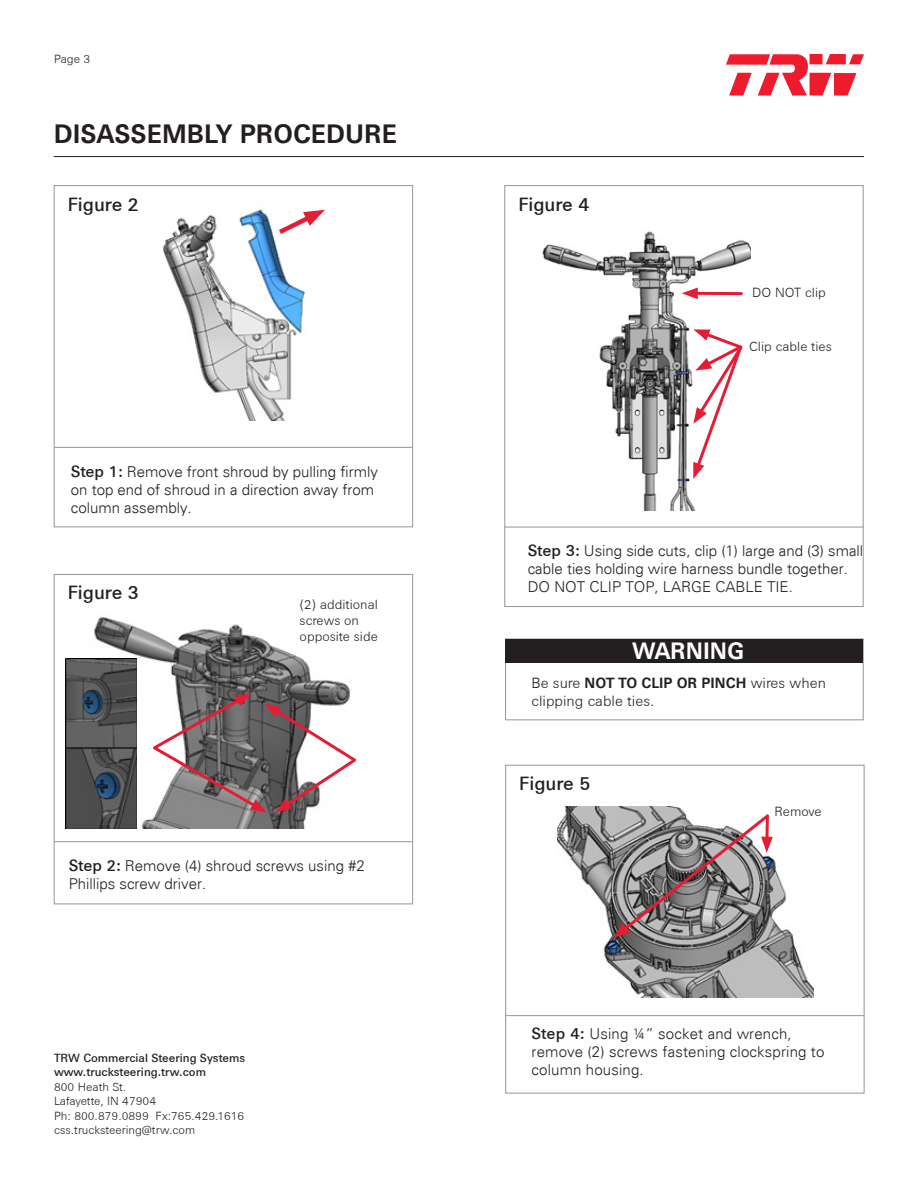
<style>
.page{position:relative;width:918px;height:1188px;background:#fff}
.page>*{position:absolute;margin:0;border:0;box-sizing:border-box;transform-origin:0 0}
.t1{font:700 27px "ZF Sans";color:#231f20}
.t2{font:700 24px "ZF Sans";color:#fff}
.t3{font:500 19.35px "ZF Sans";color:#231f20}
.t4{font:300 15px/18px "Univers";color:#231f20}
.t5{font:300 15px/18px "ZF Sans";color:#231f20}
.t6{font:300 13.5px/16.2px "ZF Sans";color:#231f20}
.t7{font:300 12px "ZF Sans";color:#231f20}
.t8{font:500 12px "ZF Sans";color:#231f20}
.s1{font-family:"ZF Sans";font-weight:500;font-size:16.5px}
.s2{font-weight:700}
</style>
<div class="page">
<svg style="left:726px;top:54px;width:138px;height:42px"></svg>
<img style="left:542px;top:231px;width:208px;height:280px">
<div style="left:505px;top:185px;width:358px;height:422px;border:1px solid #939598"></div>
<hr style="left:692px;top:292px;width:49px;height:3px;background:#e41d35">
<svg style="left:682px;top:288px;width:16px;height:11px"></svg>
<svg style="left:693px;top:329px;width:52px;height:150px"></svg>
<hr style="left:54px;top:156px;width:810px;height:1px;background:#231f20">
<img style="left:163px;top:209px;width:142px;height:212px">
<div style="left:54px;top:185px;width:359px;height:342px;border:1px solid #939598"></div>
<div style="left:505px;top:639px;width:358px;height:81px;border:1px solid #939598"></div>
<div style="left:506px;top:639px;width:357px;height:24px;background:#231f20"></div>
<hr style="left:54px;top:447px;width:359px;height:1px;background:#939598">
<hr style="left:505px;top:527px;width:358px;height:1px;background:#939598">
<img style="left:557px;top:806px;width:257px;height:191px">
<hr style="left:506px;top:1015px;width:358px;height:1px;background:#939598">
<svg style="left:614px;top:812px;width:159px;height:126px;background:#928a8b"></svg>
<svg style="left:276px;top:209px;width:49px;height:28px"></svg>
<img style="left:90px;top:616px;width:260px;height:213px">
<div style="left:54px;top:574px;width:359px;height:330px;border:1px solid #939598"></div>
<img style="left:66px;top:659px;width:70px;height:169px">
<hr style="left:54px;top:841px;width:359px;height:1px;background:#939598">
<svg style="left:148px;top:693px;width:208px;height:120px"></svg>
<p class="t7" style="left:54px;top:52px;width:38px">Page 3</p>
<p class="t1" style="left:54px;top:117px;width:345px">DISASSEMBLY PROCEDURE</p>
<p class="t3" style="left:68px;top:193px;width:73px">Figure 2</p>
<p class="t4" style="left:71px;top:462px;width:309px"><span class="s1">Step 1:</span> Remove front shroud by pulling firmly on top end of shroud in a direction away from column assembly.</p>
<p class="t3" style="left:68px;top:581px;width:73px">Figure 3</p>
<p class="t6" style="left:300px;top:596px;width:80px">(2) additional screws on opposite side</p>
<p class="t4" style="left:69px;top:857px;width:298px"><span class="s1">Step 2:</span> Remove (4) shroud screws using #2<br>Phillips screw driver.</p>
<p class="t8" style="left:54px;top:1051px;width:193px">TRW Commercial Steering Systems</p>
<p class="t8" style="left:54px;top:1065px;width:153px">www.trucksteering.trw.com</p>
<p class="t7" style="left:54px;top:1080px;width:74px">800 Heath St.</p>
<p class="t7" style="left:54px;top:1094px;width:104px">Lafayette, IN 47904</p>
<p class="t7" style="left:54px;top:1109px;width:192px">Ph: 800.879.0899 Fx:765.429.1616</p>
<p class="t7" style="left:54px;top:1123px;width:143px">css.trucksteering@trw.com</p>
<p class="t3" style="left:518px;top:193px;width:73px">Figure 4</p>
<p class="t6" style="left:752px;top:285px;width:75px">DO NOT clip</p>
<p class="t6" style="left:749px;top:338px;width:84px">Clip cable ties</p>
<p class="t4" style="left:528px;top:541px;width:337px"><span class="s1">Step 3:</span> Using side cuts, clip (1) large and (3) small cable ties holding wire harness bundle together.<br>DO NOT CLIP TOP, LARGE CABLE TIE.</p>
<p class="t2" style="left:632px;top:636px;width:114px">WARNING</p>
<p class="t5" style="left:532px;top:675px;width:296px">Be sure <span class="s2">NOT TO CLIP OR PINCH</span> wires when clipping cable ties.</p>
<p class="t3" style="left:519px;top:772px;width:73px">Figure 5</p>
<p class="t6" style="left:775px;top:804px;width:49px">Remove</p>
<p class="t4" style="left:532px;top:1025px;width:294px"><span class="s1">Step 4:</span> Using ¼” socket and wrench, remove (2) screws fastening clockspring to column housing.</p>
</div>
